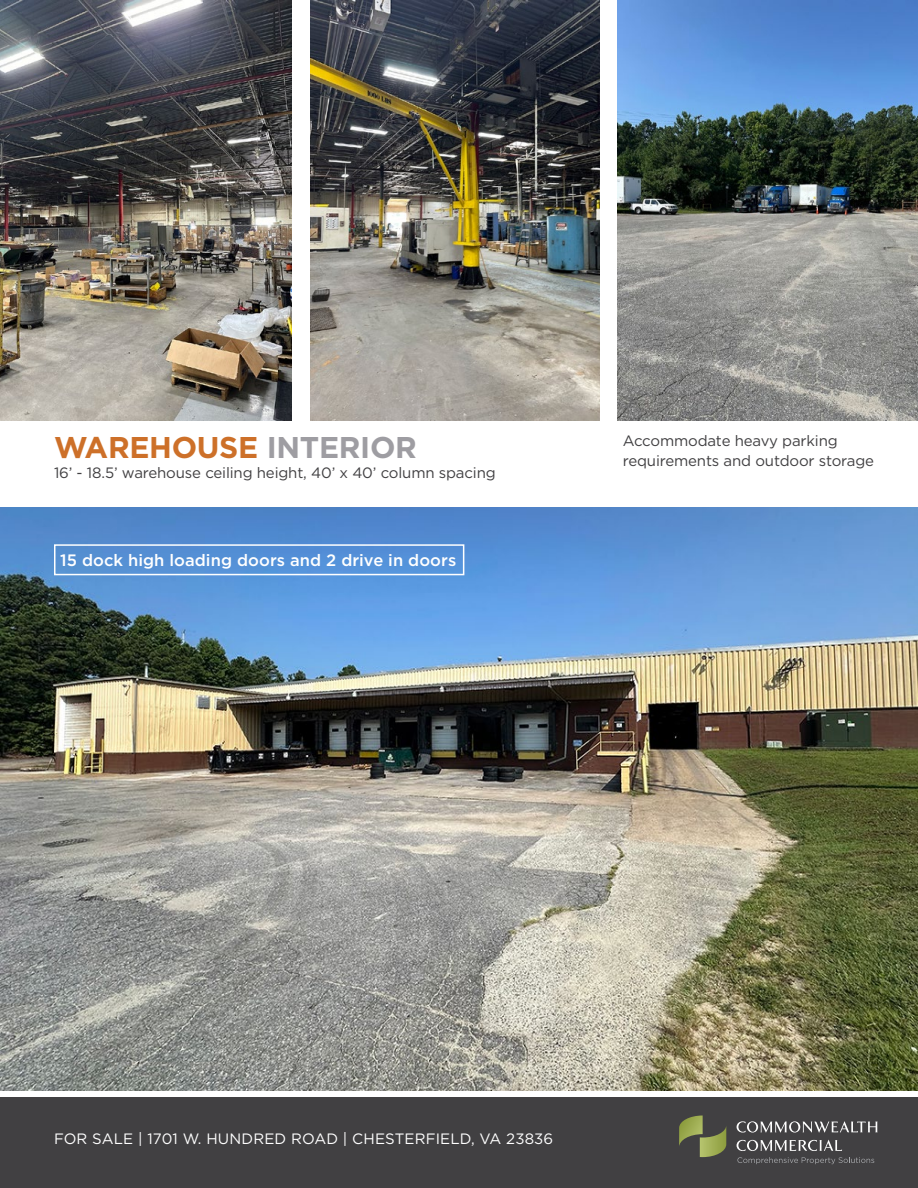
<style>
.page{position:relative;width:918px;height:1188px;background:#fff}
.page>*{position:absolute;margin:0;border:0;box-sizing:border-box;transform-origin:0 0}
.t1{font:700 30px "Gotham";letter-spacing:-.01em;color:#cd7029}
.t2{font:500 16.5px "Gotham";letter-spacing:.005em;color:#fff}
.t3{font:15px/20.2px "Gotham";letter-spacing:-.01em;color:#414042}
.t4{font:15px "Gotham";letter-spacing:.01em;color:#fff}
.s1{color:#9e9da2}
</style>
<div class="page">
<div style="left:0;top:1097px;width:918px;height:91px;background:#414042"></div>
<svg style="left:737px;top:1121px;width:141px;height:12px"></svg>
<svg style="left:737px;top:1140px;width:105px;height:11px"></svg>
<svg style="left:737px;top:1157px;width:137px;height:7px"></svg>
<svg style="left:679px;top:1115px;width:47px;height:42px"></svg>
<img style="left:0;top:508px;width:918px;height:583px">
<img style="left:0;top:0;width:291px;height:420px">
<img style="left:311px;top:0;width:288px;height:420px">
<img style="left:617px;top:0;width:301px;height:420px">
<div style="left:54px;top:544px;width:410px;height:31px;border:2px solid #fff"></div>
<h1 class="t1" style="left:54px;top:427px;width:364px">WAREHOUSE <span class="s1">INTERIOR</span></h1>
<p class="t3" style="left:54px;top:462px;width:443px">16’ - 18.5’ warehouse ceiling height, 40’ x 40’ column spacing</p>
<p class="t2" style="left:60px;top:550px;width:398px">15 dock high loading doors and 2 drive in doors</p>
<p class="t3" style="left:623px;top:430px;width:253px">Accommodate heavy parking requirements and outdoor storage</p>
<p class="t4" style="left:54px;top:1129px;width:501px">FOR SALE | 1701 W. HUNDRED ROAD | CHESTERFIELD, VA 23836</p>
</div>
